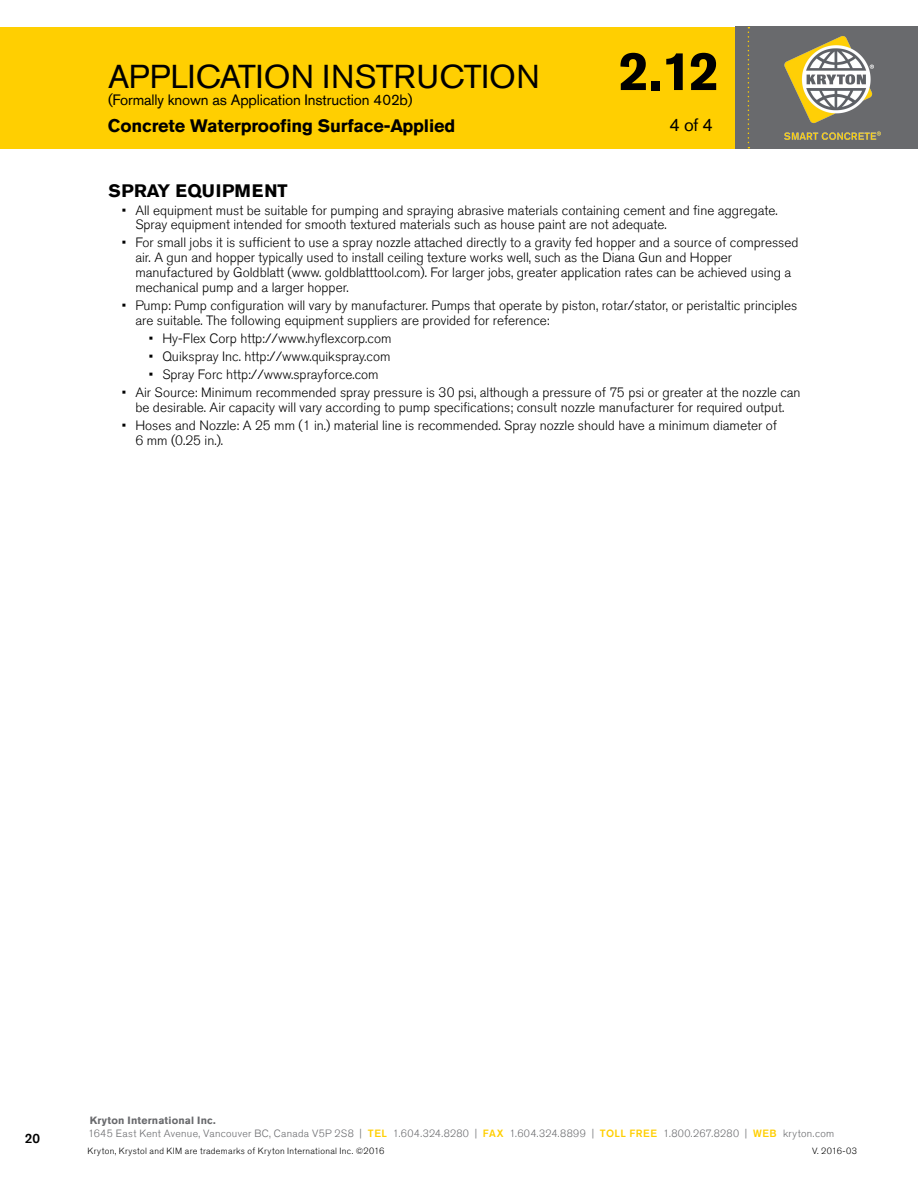
<style>
.page{position:relative;width:918px;height:1188px;background:#fff}
.page>*{position:absolute;margin:0;border:0;box-sizing:border-box;transform-origin:0 0}
.t1{font:700 54px "Akzidenz Grotesk Std";color:#000}
.t2{font:33px "Akzidenz Grotesk Std";letter-spacing:.01em;color:#000}
.t3{font:700 18px "Akzidenz Grotesk Std";letter-spacing:-.01em;color:#000}
.t4{font:700 18px "Akzidenz Grotesk Std";letter-spacing:.015em;color:#000}
.t5{font:18px "Akzidenz Grotesk Std";color:#000}
.t6{font:15px "Akzidenz Grotesk Std";letter-spacing:-.01em;color:#000}
.t7{font:300 13.5px/15px "Akzidenz Grotesk Std";color:#000}
.t8{font:500 13.5px "Akzidenz Grotesk Std";color:#000}
.t9{font:300 10.5px "Akzidenz Grotesk Std";letter-spacing:.03em;color:#696a6d}
.t10{font:700 10.5px "Akzidenz Grotesk Std";letter-spacing:.015em;color:#696a6d}
.t11{font:300 9px "Akzidenz Grotesk Std";letter-spacing:.035em;color:#000}
.s1{font-weight:500;color:#ffcf01}
</style>
<div class="page">
<div style="left:0;top:27px;width:918px;height:122px;background:#ffcf01"></div>
<div style="left:735px;top:27px;width:183px;height:122px;background:#696a6d"></div>
<svg style="left:748px;top:27px;width:1px;height:121px"></svg>
<img style="left:784px;top:36px;width:97px;height:104px">
<h2 class="t2" style="left:108px;top:57px;width:433px">APPLICATION INSTRUCTION</h2>
<p class="t6" style="left:108px;top:90px;width:306px">(Formally known as Application Instruction 402b)</p>
<h3 class="t3" style="left:108px;top:115px;width:349px">Concrete Waterproofing Surface-Applied</h3>
<h1 class="t1" style="left:619px;top:40px;width:102px">2.12</h1>
<h3 class="t5" style="left:669px;top:114px;width:45px">4 of 4</h3>
<h3 class="t4" style="left:108px;top:180px;width:181px">SPRAY EQUIPMENT</h3>
<p class="t7" style="left:135px;top:203px;width:644px;text-indent:-14px">• All equipment must be suitable for pumping and spraying abrasive materials containing cement and fine aggregate.<br>Spray equipment intended for smooth textured materials such as house paint are not adequate.</p>
<p class="t7" style="left:135px;top:236px;width:665px;text-indent:-14px">• For small jobs it is sufficient to use a spray nozzle attached directly to a gravity fed hopper and a source of compressed air. A gun and hopper typically used to install ceiling texture works well, such as the Diana Gun and Hopper manufactured by Goldblatt (www. goldblatttool.com). For larger jobs, greater application rates can be achieved using a mechanical pump and a larger hopper.</p>
<p class="t7" style="left:135px;top:299px;width:663px;text-indent:-14px">• Pump: Pump configuration will vary by manufacturer. Pumps that operate by piston, rotar/stator, or peristaltic principles are suitable. The following equipment suppliers are provided for reference:</p>
<p class="t7" style="left:149px;top:332px;width:244px">• Hy-Flex Corp http://www.hyflexcorp.com</p>
<p class="t7" style="left:149px;top:350px;width:243px">• Quikspray Inc. http://www.quikspray.com</p>
<p class="t7" style="left:149px;top:368px;width:231px">• Spray Forc http://www.sprayforce.com</p>
<p class="t7" style="left:122px;top:386px;width:680px;text-align:center">• Air Source: Minimum recommended spray pressure is 30 psi, although a pressure of 75 psi or greater at the nozzle can be desirable. Air capacity will vary according to pump specifications; consult nozzle manufacturer for required output.</p>
<p class="t7" style="left:135px;top:419px;width:643px;text-indent:-14px">• Hoses and Nozzle: A 25 mm (1 in.) material line is recommended. Spray nozzle should have a minimum diameter of<br>6 mm (0.25 in.).</p>
<p class="t10" style="left:90px;top:1114px;width:128px">Kryton International Inc.</p>
<p class="t8" style="left:25px;top:1130px;width:17px">20</p>
<p class="t9" style="left:88px;top:1127px;width:748px">1645 East Kent Avenue, Vancouver BC, Canada V5P 2S8 | <span class="s1">TEL</span> 1.604.324.8280 | <span class="s1">FAX</span> 1.604.324.8899 | <span class="s1">TOLL FREE</span> 1.800.267.8280 | <span class="s1">WEB</span> kryton.com</p>
<p class="t11" style="left:87px;top:1145px;width:298px">Kryton, Krystol and KIM are trademarks of Kryton International Inc. ©2016</p>
<p class="t11" style="left:812px;top:1145px;width:46px">V. 2016-03</p>
</div>
